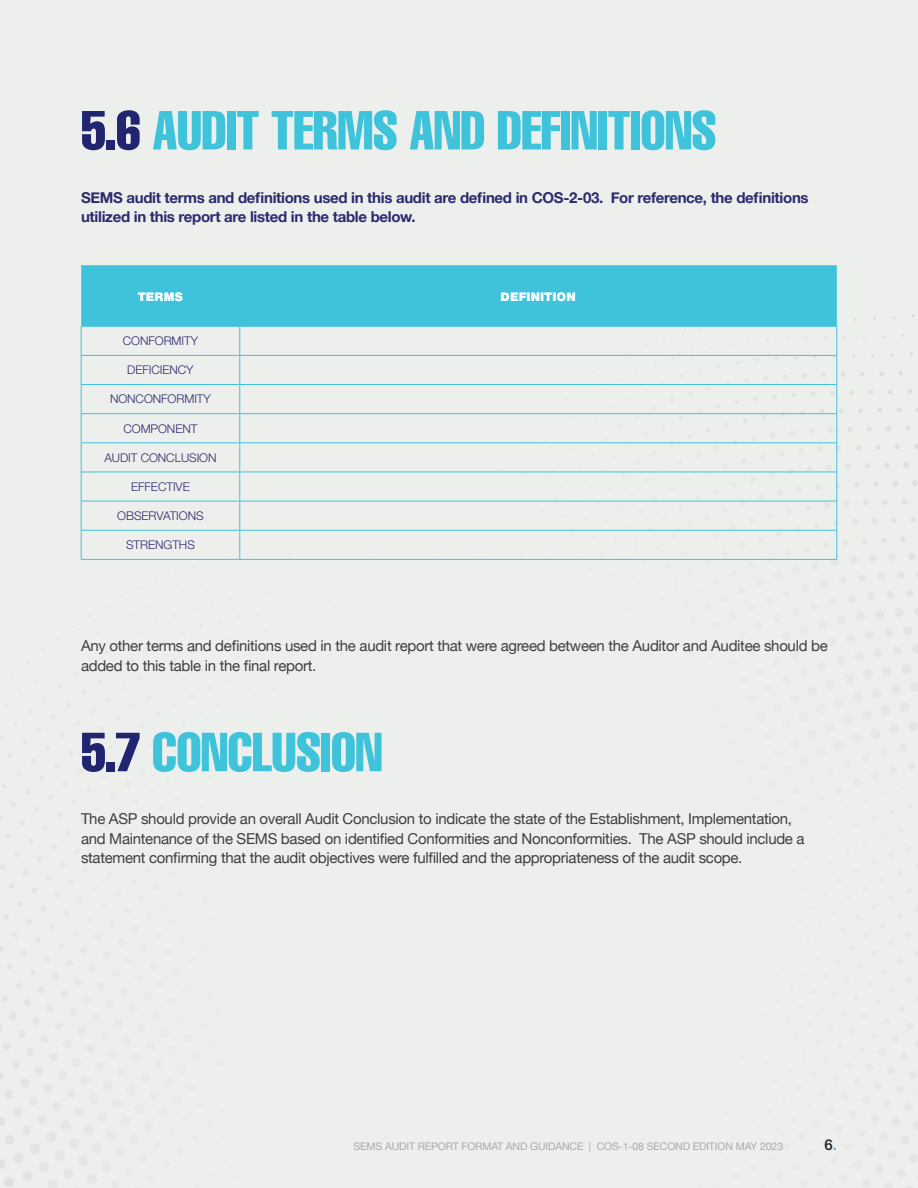
<style>
.page{position:relative;width:918px;height:1188px;background:#edefed}
.page>*{position:absolute;margin:0;border:0;box-sizing:border-box;transform-origin:0 0}
.t1{font:extra-condensed 54px "Helvetica";letter-spacing:-.01em;color:#3ec3db}
.t2{font:15px/19.5px "Helvetica Neue";letter-spacing:-.02em;color:#3e3e3f}
.t3{font:700 15px/19.5px "Helvetica Neue";letter-spacing:-.02em;color:#2c296d}
.t4{font:500 15px "Helvetica Neue LT Std";color:#231f20}
.t5{font:300 12px "Helvetica Neue LT Std";letter-spacing:-.005em;color:#2c296d}
.t6{font:900 12px "Helvetica Now Text";letter-spacing:.005em;color:#fff}
.t7{font:10.5px "Helvetica Neue";letter-spacing:-.01em;color:#a7aaac}
.s1{color:#212570}
.s2{font-weight:700;color:#3ec3db}
</style>
<div class="page">
<div style="left:81px;top:265px;width:756px;height:61px;background:#3ec3db"></div>
<hr style="left:81px;top:326px;width:159px;height:1px;background:#3ec3db">
<hr style="left:240px;top:326px;width:597px;height:1px;background:#3ec3db">
<hr style="left:81px;top:355px;width:159px;height:1px;background:#3ec3db">
<hr style="left:240px;top:355px;width:597px;height:1px;background:#3ec3db">
<hr style="left:81px;top:384px;width:159px;height:1px;background:#3ec3db">
<hr style="left:240px;top:384px;width:597px;height:1px;background:#3ec3db">
<hr style="left:81px;top:413px;width:159px;height:1px;background:#3ec3db">
<hr style="left:240px;top:413px;width:597px;height:1px;background:#3ec3db">
<hr style="left:81px;top:443px;width:159px;height:1px;background:#3ec3db">
<hr style="left:240px;top:443px;width:597px;height:1px;background:#3ec3db">
<hr style="left:81px;top:472px;width:159px;height:1px;background:#3ec3db">
<hr style="left:240px;top:472px;width:597px;height:1px;background:#3ec3db">
<hr style="left:81px;top:501px;width:159px;height:1px;background:#3ec3db">
<hr style="left:240px;top:501px;width:597px;height:1px;background:#3ec3db">
<hr style="left:81px;top:530px;width:159px;height:1px;background:#3ec3db">
<hr style="left:240px;top:530px;width:597px;height:1px;background:#3ec3db">
<svg style="left:240px;top:326px;width:1px;height:233px"></svg>
<svg style="left:837px;top:326px;width:1px;height:233px"></svg>
<hr style="left:81px;top:559px;width:159px;height:1px;background:#3ec3db">
<hr style="left:240px;top:559px;width:597px;height:1px;background:#3ec3db">
<svg style="left:81px;top:326px;width:1px;height:233px"></svg>
<h1 class="t1" style="left:81px;top:94px;width:637px"><span class="s1">5.6</span> AUDIT TERMS AND DEFINITIONS</h1>
<p class="t3" style="left:81px;top:188px;width:729px">SEMS audit terms and definitions used in this audit are defined in COS-2-03. For reference, the definitions utilized in this report are listed in the table below.</p>
<p class="t6" style="left:138px;top:288px;width:47px">TERMS</p>
<p class="t6" style="left:501px;top:288px;width:77px">DEFINITION</p>
<p class="t5" style="left:123px;top:333px;width:77px">CONFORMITY</p>
<p class="t5" style="left:127px;top:363px;width:68px">DEFICIENCY</p>
<p class="t5" style="left:110px;top:392px;width:102px">NONCONFORMITY</p>
<p class="t5" style="left:123px;top:421px;width:75px">COMPONENT</p>
<p class="t5" style="left:104px;top:450px;width:114px">AUDIT CONCLUSION</p>
<p class="t5" style="left:131px;top:479px;width:60px">EFFECTIVE</p>
<p class="t5" style="left:117px;top:508px;width:88px">OBSERVATIONS</p>
<p class="t5" style="left:126px;top:538px;width:70px">STRENGTHS</p>
<p class="t2" style="left:81px;top:637px;width:748px">Any other terms and definitions used in the audit report that were agreed between the Auditor and Auditee should be added to this table in the final report.</p>
<h1 class="t1" style="left:81px;top:716px;width:303px"><span class="s1">5.7</span> CONCLUSION</h1>
<p class="t2" style="left:81px;top:810px;width:725px">The ASP should provide an overall Audit Conclusion to indicate the state of the Establishment, Implementation, and Maintenance of the SEMS based on identified Conformities and Nonconformities. The ASP should include a statement confirming that the audit objectives were fulfilled and the appropriateness of the audit scope.</p>
<p class="t7" style="left:353px;top:1139px;width:431px">SEMS AUDIT REPORT FORMAT AND GUIDANCE | COS-1-08 SECOND EDITION MAY 2023</p>
<p class="t4" style="left:824px;top:1136px;width:14px">6<span class="s2">.</span></p>
</div>
